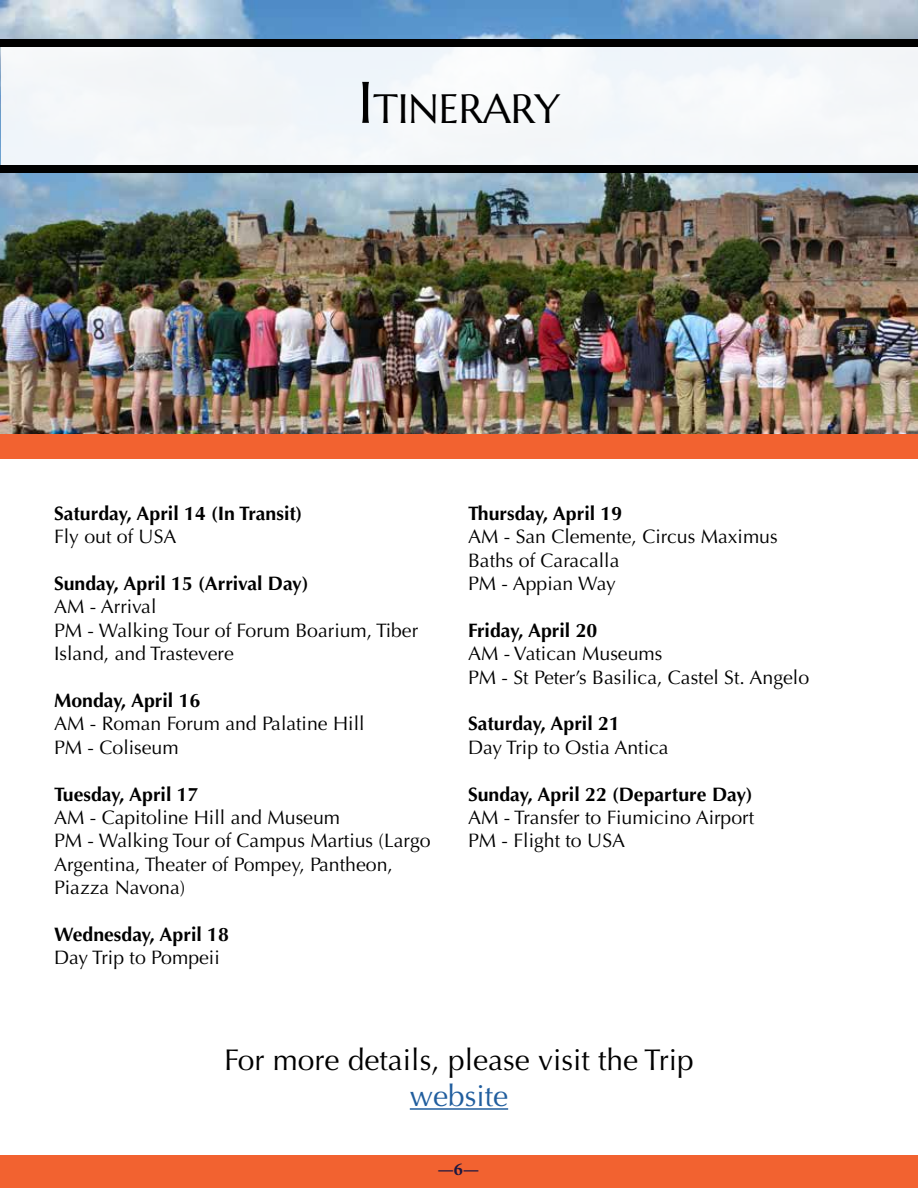
<style>
.page{position:relative;width:918px;height:1188px;background:#fff}
.page>*{position:absolute;margin:0;border:0;box-sizing:border-box;transform-origin:0 0}
.t1{font:40.95px "Marcellus SC";color:#000}
.t2{font:30px "Optima";color:#000}
.t3{font:30px "Optima";color:#215e9e}
.t4{font:19.5px/23.4px "Optima";color:#000}
.t5{font:700 19.5px "Optima";color:#000}
.t6{font:700 18px "Minion Pro";color:#1c1740}
.s1{font-size:58.5px}
</style>
<div class="page">
<div style="left:0;top:0;width:918px;height:459px;background:#f26230"></div>
<div style="left:0;top:1156px;width:918px;height:32px;background:#f26230"></div>
<img style="left:0;top:1px;width:918px;height:433px">
<div style="left:1px;top:44px;width:917px;height:121px;background:#f4f7fa"></div>
<div style="left:0;top:39px;width:918px;height:7px;background:#000"></div>
<div style="left:0;top:166px;width:918px;height:7px;background:#000"></div>
<hr style="left:410px;top:1108px;width:98px;height:2px;background:#215e9e">
<h1 class="t1" style="left:358px;top:83px;width:204px"><span class="s1">I</span>TINERARY</h1>
<p class="t5" style="left:54px;top:502px;width:250px">Saturday, April 14 (In Transit)</p>
<p class="t4" style="left:54px;top:525px;width:124px">Fly out of USA</p>
<p class="t5" style="left:54px;top:572px;width:256px">Sunday, April 15 (Arrival Day)</p>
<p class="t4" style="left:54px;top:595px;width:366px">AM - Arrival<br>PM - Walking Tour of Forum Boarium, Tiber<br>Island, and Trastevere</p>
<p class="t5" style="left:54px;top:689px;width:148px">Monday, April 16</p>
<p class="t4" style="left:54px;top:712px;width:312px">AM - Roman Forum and Palatine Hill<br>PM - Coliseum</p>
<p class="t5" style="left:54px;top:783px;width:146px">Tuesday, April 17</p>
<p class="t4" style="left:54px;top:806px;width:378px">AM - Capitoline Hill and Museum<br>PM - Walking Tour of Campus Martius (Largo<br>Argentina, Theater of Pompey, Pantheon,<br>Piazza Navona)</p>
<p class="t5" style="left:54px;top:923px;width:177px">Wednesday, April 18</p>
<p class="t4" style="left:54px;top:946px;width:167px">Day Trip to Pompeii</p>
<p class="t5" style="left:468px;top:502px;width:156px">Thursday, April 19</p>
<p class="t4" style="left:468px;top:525px;width:311px">AM - San Clemente, Circus Maximus<br>Baths of Caracalla<br>PM - Appian Way</p>
<p class="t5" style="left:468px;top:619px;width:131px">Friday, April 20</p>
<p class="t4" style="left:468px;top:642px;width:343px">AM - Vatican Museums<br>PM - St Peter’s Basilica, Castel St. Angelo</p>
<p class="t5" style="left:468px;top:712px;width:153px">Saturday, April 21</p>
<p class="t4" style="left:468px;top:736px;width:202px">Day Trip to Ostia Antica</p>
<p class="t5" style="left:468px;top:783px;width:286px">Sunday, April 22 (Departure Day)</p>
<p class="t4" style="left:468px;top:806px;width:288px">AM - Transfer to Fiumicino Airport<br>PM - Flight to USA</p>
<h2 class="t2" style="left:224px;top:1042px;width:471px">For more details, please visit the Trip</h2>
<h2 class="t3" style="left:410px;top:1078px;width:100px">website</h2>
<p class="t6" style="left:437px;top:1156px;width:44px">—6—</p>
</div>
